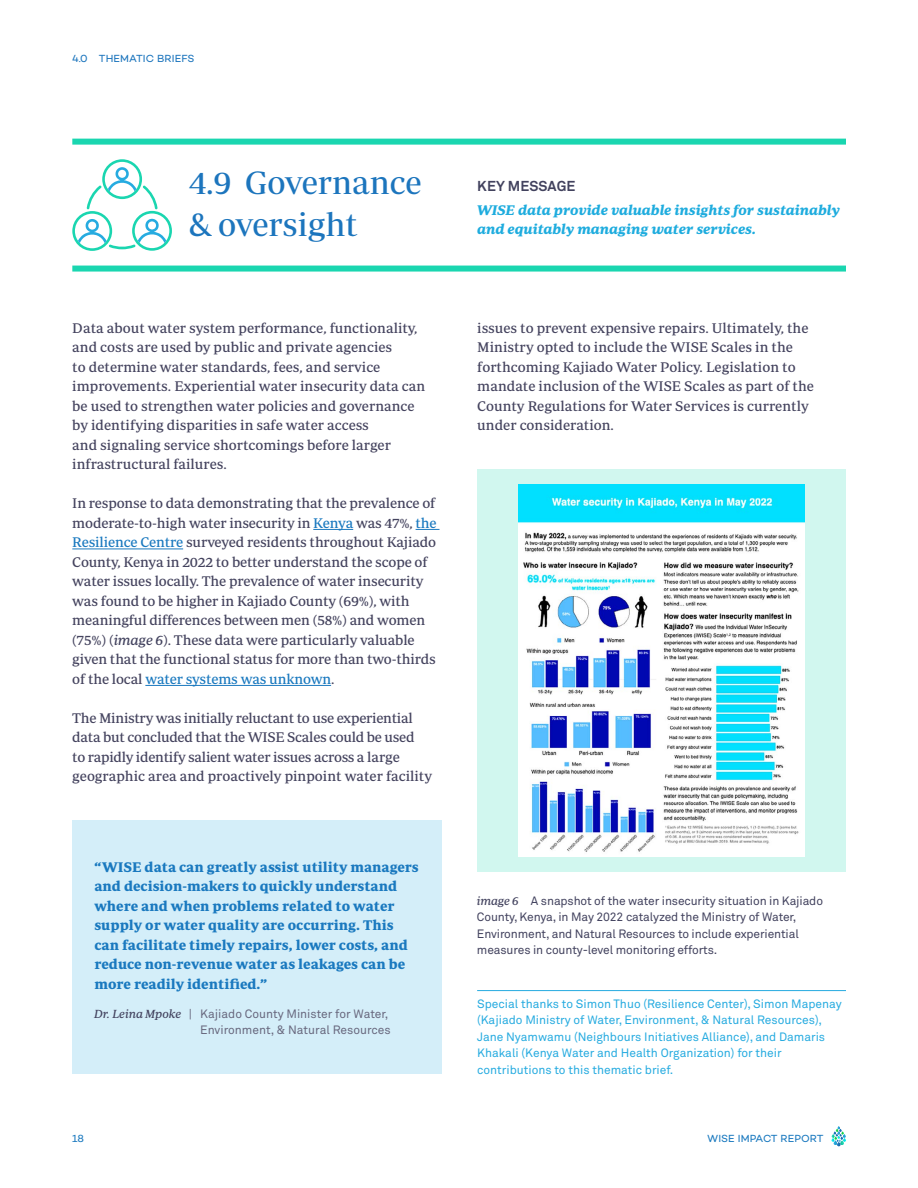
<style>
.page{position:relative;width:918px;height:1188px;background:#fff}
.page>*{position:absolute;margin:0;border:0;box-sizing:border-box;transform-origin:0 0}
.t1{font:33px/42px "Periodico Display";color:#1c75bd}
.t2{font:14.25px/19.5px "Periodico Text";letter-spacing:-.01em;color:#44435e}
.t3{font:700 14.25px/19.5px "Periodico Text";color:#1a79bf}
.t4{font:italic 700 14.25px/19.5px "Periodico Text";color:#1eacde}
.t5{font:700 14.25px "Akkurat Pro";letter-spacing:.01em;color:#42425e}
.t6{font:12px/16.5px "Akkurat Pro";color:#26abe0}
.t7{font:12px/16.5px "Akkurat Pro";letter-spacing:-.01em;color:#42425e}
.t8{font:12px/16.5px "Akkurat Pro";color:#68687e;text-align:right}
.t9{font:10.5px "Campton";letter-spacing:.005em;color:#1a79bf}
.t10{font:10.5px "Campton";letter-spacing:.01em;color:#1c75bd}
.s1{color:#1a79bf}
.s2{font-style:italic;color:#42425e}
.s3{font-family:"Periodico Text";font-style:italic;color:#42425e}
.s4{font-family:"Periodico Text";font-style:italic}
</style>
<div class="page">
<svg style="left:831px;top:1126px;width:15px;height:20px"></svg>
<hr style="left:313px;top:529px;width:40px;height:1px;background:#1a79bf">
<svg style="left:416px;top:529px;width:23px;height:1px"></svg>
<hr style="left:72px;top:549px;width:111px;height:1px;background:#1a79bf">
<hr style="left:145px;top:685px;width:186px;height:1px;background:#1a79bf">
<div style="left:477px;top:470px;width:369px;height:402px;background:#d1f7ef"></div>
<img style="left:518px;top:485px;width:287px;height:371px">
<div style="left:72px;top:139px;width:774px;height:6px;background:#1ad6b0"></div>
<div style="left:72px;top:266px;width:774px;height:6px;background:#1ad6b0"></div>
<svg style="left:72px;top:159px;width:100px;height:92px"></svg>
<div style="left:72px;top:820px;width:370px;height:254px;background:#d4eef9"></div>
<hr style="left:477px;top:990px;width:369px;height:1px;background:#26abe0">
<p class="t10" style="left:72px;top:52px;width:124px">4.0 THEMATIC BRIEFS</p>
<h1 class="t1" style="left:189px;top:161px;width:234px">4.9 Governance &amp; oversight</h1>
<p class="t2" style="left:72px;top:318px;width:354px">Data about water system performance, functionality, and costs are used by public and private agencies<br>to determine water standards, fees, and service improvements. Experiential water insecurity data can be used to strengthen water policies and governance by identifying disparities in safe water access<br>and signaling service shortcomings before larger infrastructural failures.</p>
<p class="t2" style="left:72px;top:494px;width:366px">In response to data demonstrating that the prevalence of moderate-to-high water insecurity in <span class="s1">Kenya</span> was 47%, <span class="s1">the Resilience Centre</span> surveyed residents throughout Kajiado County, Kenya in 2022 to better understand the scope of water issues locally. The prevalence of water insecurity was found to be higher in Kajiado County (69%), with meaningful differences between men (58%) and women (75%) (<span class="s2">image 6</span>). These data were particularly valuable given that the functional status for more than two-thirds of the local <span class="s1">water systems was unknown</span>.</p>
<p class="t2" style="left:72px;top:708px;width:361px">The Ministry was initially reluctant to use experiential data but concluded that the WISE Scales could be used<br>to rapidly identify salient water issues across a large geographic area and proactively pinpoint water facility</p>
<p class="t5" style="left:477px;top:177px;width:100px">KEY MESSAGE</p>
<p class="t4" style="left:477px;top:200px;width:364px">WISE data provide valuable insights for sustainably and equitably managing water services.</p>
<p class="t2" style="left:477px;top:318px;width:338px">issues to prevent expensive repairs. Ultimately, the Ministry opted to include the WISE Scales in the forthcoming Kajiado Water Policy. Legislation to mandate inclusion of the WISE Scales as part of the County Regulations for Water Services is currently under consideration.</p>
<p class="t3" style="left:94px;top:857px;width:326px">“WISE data can greatly assist utility managers and decision-makers to quickly understand where and when problems related to water supply or water quality are occurring. This can facilitate timely repairs, lower costs, and reduce non-revenue water as leakages can be more readily identified.”</p>
<p class="t8" style="left:94px;top:1005px;width:298px"><span class="s3">Dr. Leina Mpoke</span> | Kajiado County Minister for Water,<br>Environment, &amp; Natural Resources</p>
<p class="t6" style="left:477px;top:996px;width:366px">Special thanks to Simon Thuo (Resilience Center), Simon Mapenay (Kajiado Ministry of Water, Environment, &amp; Natural Resources), Jane Nyamwamu (Neighbours Initiatives Alliance), and Damaris Khakali (Kenya Water and Health Organization) for their contributions to this thematic brief.</p>
<p class="t7" style="left:477px;top:892px;width:348px"><span class="s4">image 6</span> A snapshot of the water insecurity situation in Kajiado County, Kenya, in May 2022 catalyzed the Ministry of Water, Environment, and Natural Resources to include experiential measures in county-level monitoring efforts.</p>
<p class="t9" style="left:72px;top:1132px;width:13px">18</p>
<p class="t9" style="left:707px;top:1132px;width:118px">WISE IMPACT REPORT</p>
</div>
